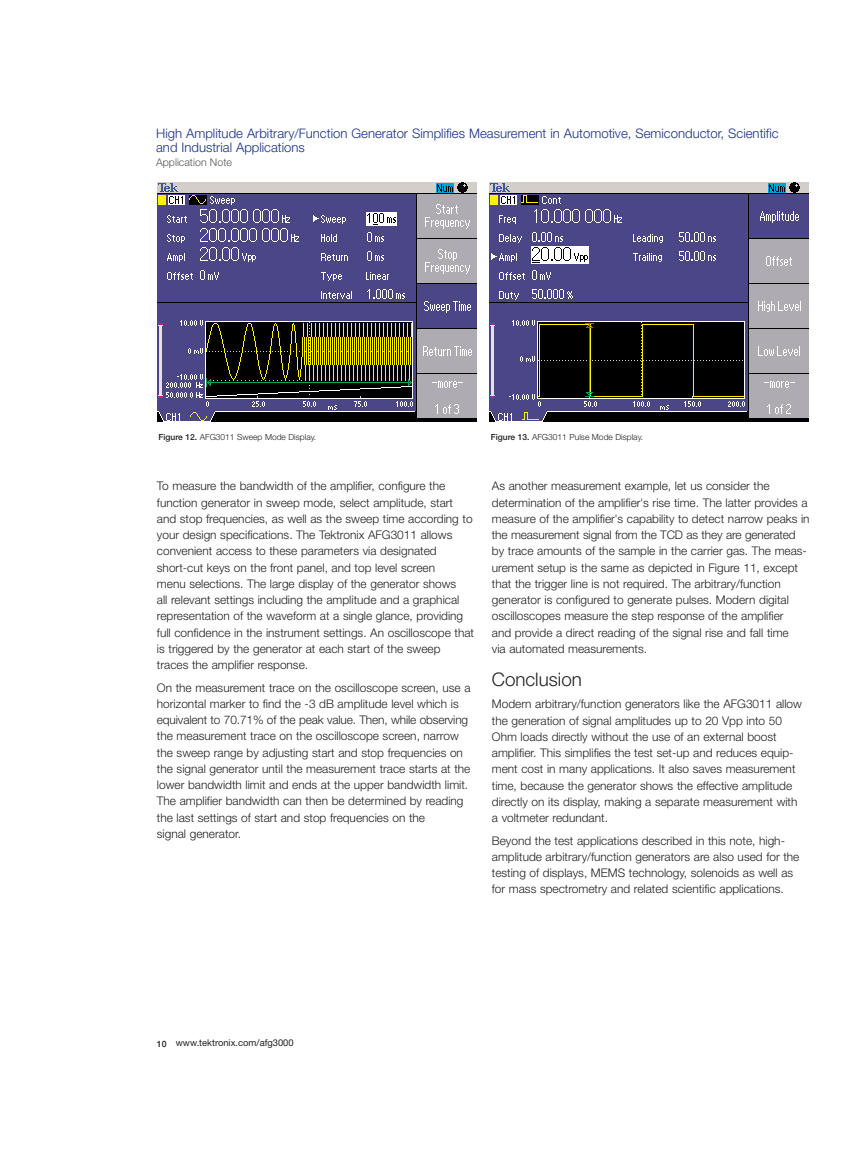
<style>
.page{position:relative;width:855px;height:1170px;background:#fff}
.page>*{position:absolute;margin:0;border:0;box-sizing:border-box;transform-origin:0 0}
.t1{font:300 18.75px "Helvetica Neue";color:#231f20}
.t2{font:300 13.12px/13.8px "Helvetica Neue";color:#183181}
.t3{font:300 11.88px/16.2px "Helvetica Neue";color:#231f20}
.t4{font:300 10.62px "Helvetica Neue";color:#57585a}
.t5{font:9.38px "Helvetica Neue";color:#231f20}
.t6{font:300 8.5px "Helvetica Neue";color:#231f20}
.s1{font-weight:500}
.s2{font-family:"Helvetica"}
</style>
<div class="page">
<img style="left:158px;top:183px;width:318px;height:239px">
<img style="left:490px;top:183px;width:319px;height:239px">
<p class="t2" style="left:156px;top:128px;width:624px">High Amplitude Arbitrary/Function Generator Simplifies Measurement in Automotive, Semiconductor, Scientific and Industrial Applications</p>
<p class="t4" style="left:156px;top:158px;width:77px">Application Note</p>
<p class="t6" style="left:159px;top:434px;width:159px"><span class="s1">Figure 12.</span> AFG3011 Sweep Mode Display.</p>
<p class="t6" style="left:491px;top:434px;width:154px"><span class="s1">Figure 13.</span> AFG3011 Pulse Mode Display.</p>
<p class="t3" style="left:157px;top:479px;width:319px">To measure the bandwidth of the amplifier, configure the function generator in sweep mode, select amplitude, start and stop frequencies, as well as the sweep time according to your design specifications. The Tektronix AFG3011 allows convenient access to these parameters via designated short-cut keys on the front panel, and top level screen<br>menu selections. The large display of the generator shows<br>all relevant settings including the amplitude and a graphical representation of the waveform at a single glance, providing full confidence in the instrument settings. An oscilloscope that is triggered by the generator at each start of the sweep traces the amplifier response.</p>
<p class="t3" style="left:157px;top:680px;width:315px">On the measurement trace on the oscilloscope screen, use a horizontal marker to find the -3 dB amplitude level which is equivalent to 70.71% of the peak value. Then, while observing the measurement trace on the oscilloscope screen, narrow the sweep range by adjusting start and stop frequencies on the signal generator until the measurement trace starts at the lower bandwidth limit and ends at the upper bandwidth limit.<br>The amplifier bandwidth can then be determined by reading the last settings of start and stop frequencies on the<br>signal generator.</p>
<p class="t3" style="left:492px;top:479px;width:319px">As another measurement example, let us consider the determination of the amplifier<span class="s2">'</span>s rise time. The latter provides a measure of the amplifier<span class="s2">'</span>s capability to detect narrow peaks in the measurement signal from the TCD as they are generated by trace amounts of the sample in the carrier gas. The meas&shy;urement setup is the same as depicted in Figure 11, except that the trigger line is not required. The arbitrary/function generator is configured to generate pulses. Modern digital oscilloscopes measure the step response of the amplifier<br>and provide a direct reading of the signal rise and fall time<br>via automated measurements.</p>
<h1 class="t1" style="left:492px;top:672px;width:91px">Conclusion</h1>
<p class="t3" style="left:492px;top:697px;width:312px">Modern arbitrary/function generators like the AFG3011 allow the generation of signal amplitudes up to 20 Vpp into 50<br>Ohm loads directly without the use of an external boost amplifier. This simplifies the test set-up and reduces equip&shy;ment cost in many applications. It also saves measurement time, because the generator shows the effective amplitude directly on its display, making a separate measurement with a voltmeter redundant.</p>
<p class="t3" style="left:492px;top:833px;width:309px">Beyond the test applications described in this note, high&shy;amplitude arbitrary/function generators are also used for the testing of displays, MEMS technology, solenoids as well as for mass spectrometry and related scientific applications.</p>
<p class="t5" style="left:157px;top:1040px;width:138px"><sub>10</sub> www.tektronix.com/afg3000</p>
</div>
